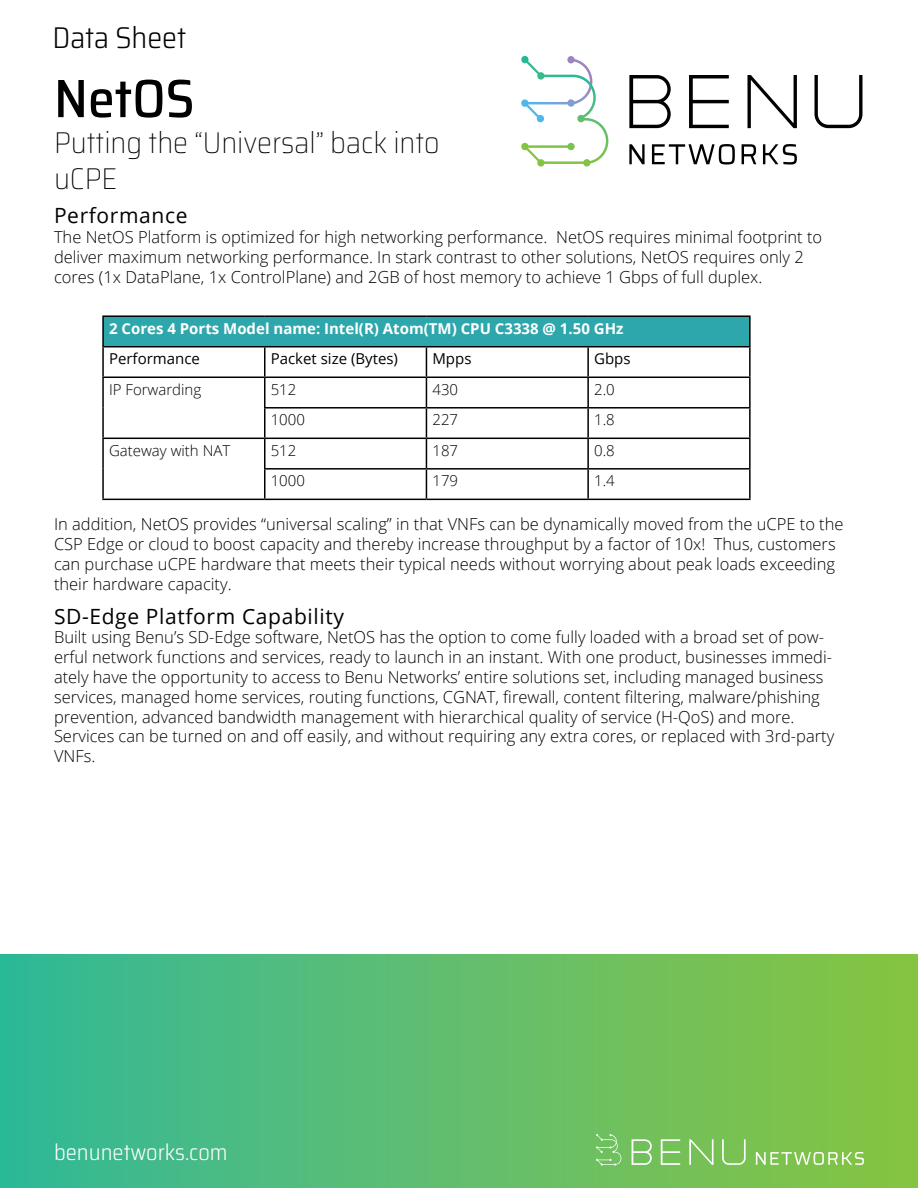
<style>
.page{position:relative;width:918px;height:1188px;background:#fff}
.page>*{position:absolute;margin:0;border:0;box-sizing:border-box;transform-origin:0 0}
.t1{font:500 semi-condensed 54px "Saira";color:#000}
.t2{font:100 semi-condensed 30px/36px "Saira";color:#000}
.t3{font:300 semi-condensed 30px "Saira";color:#000}
.t4{font:300 semi-condensed 22.5px "Saira";color:#fff}
.t5{font:21px "Open Sans";letter-spacing:.03em;color:#000}
.t6{font:300 16.5px/19.8px "Open Sans";color:#000}
.t7{font:300 15px "Open Sans";color:#000}
.t8{font:700 15px "Open Sans";color:#fff}
.t9{font:15px "Open Sans";color:#000}
</style>
<div class="page">
<div style="left:0;top:954px;width:918px;height:234px;background:linear-gradient(to right,#33b899,#8ac441)"></div>
<svg style="left:756px;top:1152px;width:108px;height:13px"></svg>
<svg style="left:632px;top:1139px;width:114px;height:26px;background:#8dcb74"></svg>
<svg style="left:596px;top:1134px;width:25px;height:32px"></svg>
<svg style="left:629px;top:144px;width:168px;height:21px"></svg>
<svg style="left:629px;top:75px;width:233px;height:53px"></svg>
<svg style="left:521px;top:56px;width:87px;height:111px"></svg>
<div style="left:103px;top:316px;width:647px;height:31px;background:#2ea7ac"></div>
<hr style="left:102px;top:315px;width:163px;height:2px;background:#000">
<hr style="left:102px;top:317px;width:2px;height:29px;background:#000">
<hr style="left:265px;top:315px;width:161px;height:2px;background:#000">
<hr style="left:426px;top:315px;width:162px;height:2px;background:#000">
<hr style="left:588px;top:315px;width:163px;height:2px;background:#000">
<hr style="left:749px;top:317px;width:2px;height:29px;background:#000">
<hr style="left:102px;top:346px;width:163px;height:1px;background:#000">
<hr style="left:102px;top:347px;width:2px;height:30px;background:#000">
<hr style="left:265px;top:346px;width:161px;height:1px;background:#000">
<hr style="left:264px;top:347px;width:1px;height:30px;background:#000">
<hr style="left:426px;top:346px;width:162px;height:1px;background:#000">
<hr style="left:426px;top:347px;width:1px;height:30px;background:#000">
<hr style="left:588px;top:346px;width:163px;height:1px;background:#000">
<hr style="left:587px;top:347px;width:2px;height:30px;background:#000">
<hr style="left:749px;top:347px;width:2px;height:30px;background:#000">
<hr style="left:102px;top:377px;width:163px;height:1px;background:#000">
<hr style="left:102px;top:378px;width:2px;height:30px;background:#000">
<hr style="left:265px;top:377px;width:161px;height:1px;background:#000">
<hr style="left:426px;top:377px;width:162px;height:1px;background:#000">
<hr style="left:588px;top:377px;width:163px;height:1px;background:#000">
<hr style="left:587px;top:378px;width:2px;height:29px;background:#000">
<hr style="left:749px;top:378px;width:2px;height:29px;background:#000">
<hr style="left:102px;top:408px;width:2px;height:30px;background:#000">
<hr style="left:264px;top:407px;width:162px;height:2px;background:#000">
<hr style="left:426px;top:407px;width:162px;height:2px;background:#000">
<hr style="left:588px;top:407px;width:163px;height:2px;background:#000">
<hr style="left:587px;top:409px;width:2px;height:29px;background:#000">
<hr style="left:749px;top:409px;width:2px;height:29px;background:#000">
<hr style="left:102px;top:438px;width:163px;height:1px;background:#000">
<hr style="left:102px;top:439px;width:2px;height:30px;background:#000">
<hr style="left:265px;top:438px;width:161px;height:1px;background:#000">
<hr style="left:426px;top:438px;width:162px;height:1px;background:#000">
<hr style="left:588px;top:438px;width:163px;height:1px;background:#000">
<hr style="left:587px;top:439px;width:2px;height:29px;background:#000">
<hr style="left:749px;top:439px;width:2px;height:29px;background:#000">
<hr style="left:102px;top:469px;width:2px;height:30px;background:#000">
<hr style="left:264px;top:468px;width:162px;height:2px;background:#000">
<svg style="left:264px;top:378px;width:1px;height:121px"></svg>
<hr style="left:426px;top:468px;width:162px;height:2px;background:#000">
<svg style="left:426px;top:378px;width:1px;height:121px"></svg>
<hr style="left:588px;top:468px;width:163px;height:2px;background:#000">
<hr style="left:587px;top:470px;width:2px;height:29px;background:#000">
<hr style="left:749px;top:470px;width:2px;height:29px;background:#000">
<hr style="left:102px;top:499px;width:163px;height:1px;background:#000">
<hr style="left:265px;top:499px;width:161px;height:1px;background:#000">
<hr style="left:426px;top:499px;width:162px;height:1px;background:#000">
<hr style="left:588px;top:499px;width:163px;height:1px;background:#000">
<h2 class="t3" style="left:52px;top:15px;width:135px">Data Sheet</h2>
<h1 class="t1" style="left:54px;top:58px;width:142px">NetOS</h1>
<h2 class="t2" style="left:54px;top:124px;width:387px">Putting the “Universal” back into uCPE</h2>
<p class="t5" style="left:54px;top:201px;width:135px">Performance</p>
<p class="t6" style="left:54px;top:227px;width:770px">The NetOS Platform is optimized for high networking performance. NetOS requires minimal footprint to deliver maximum networking performance. In stark contrast to other solutions, NetOS requires only 2 cores (1x DataPlane, 1x ControlPlane) and 2GB of host memory to achieve 1 Gbps of full duplex.</p>
<p class="t8" style="left:109px;top:318px;width:516px">2 Cores 4 Ports Model name: Intel(R) Atom(TM) CPU C3338 @ 1.50 GHz</p>
<p class="t9" style="left:109px;top:349px;width:92px">Performance</p>
<p class="t9" style="left:271px;top:349px;width:129px">Packet size (Bytes)</p>
<p class="t9" style="left:432px;top:349px;width:41px">Mpps</p>
<p class="t9" style="left:594px;top:349px;width:38px">Gbps</p>
<p class="t7" style="left:109px;top:379px;width:94px">IP Forwarding</p>
<p class="t7" style="left:271px;top:379px;width:27px">512</p>
<p class="t7" style="left:432px;top:379px;width:27px">430</p>
<p class="t7" style="left:594px;top:379px;width:22px">2.0</p>
<p class="t7" style="left:271px;top:410px;width:36px">1000</p>
<p class="t7" style="left:432px;top:410px;width:27px">227</p>
<p class="t7" style="left:594px;top:410px;width:22px">1.8</p>
<p class="t7" style="left:109px;top:440px;width:123px">Gateway with NAT</p>
<p class="t7" style="left:271px;top:440px;width:27px">512</p>
<p class="t7" style="left:432px;top:440px;width:27px">187</p>
<p class="t7" style="left:594px;top:440px;width:22px">0.8</p>
<p class="t7" style="left:271px;top:471px;width:36px">1000</p>
<p class="t7" style="left:432px;top:471px;width:27px">179</p>
<p class="t7" style="left:594px;top:471px;width:22px">1.4</p>
<p class="t6" style="left:54px;top:514px;width:791px">In addition, NetOS provides “universal scaling” in that VNFs can be dynamically moved from the uCPE to the CSP Edge or cloud to boost capacity and thereby increase throughput by a factor of 10x! Thus, customers can purchase uCPE hardware that meets their typical needs without worrying about peak loads exceeding their hardware capacity.</p>
<p class="t5" style="left:54px;top:602px;width:291px">SD-Edge Platform Capability</p>
<p class="t6" style="left:54px;top:627px;width:782px">Built using Benu’s SD-Edge software, NetOS has the option to come fully loaded with a broad set of pow&shy;erful network functions and services, ready to launch in an instant. With one product, businesses immedi&shy;ately have the opportunity to access to Benu Networks’ entire solutions set, including managed business services, managed home services, routing functions, CGNAT, firewall, content filtering, malware/phishing prevention, advanced bandwidth management with hierarchical quality of service (H-QoS) and more.<br>Services can be turned on and off easily, and without requiring any extra cores, or replaced with 3rd-party VNFs.</p>
<h3 class="t4" style="left:54px;top:1135px;width:175px">benunetworks.com</h3>
</div>
